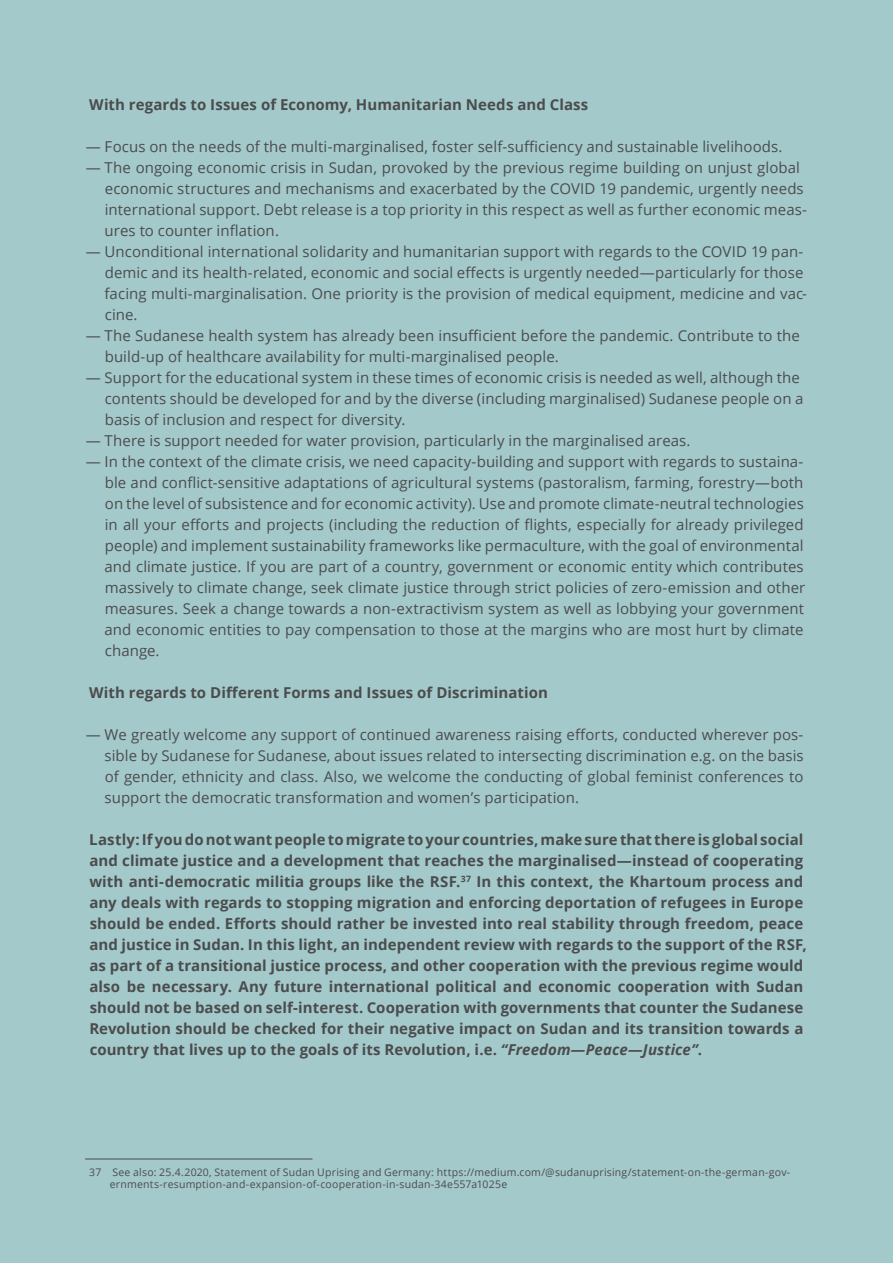
<style>
.page{position:relative;width:893px;height:1263px;background:#a4c9cb}
.page>*{position:absolute;margin:0;border:0;box-sizing:border-box;transform-origin:0 0}
.t1{font:15px/21px "Open Sans";letter-spacing:.005em;color:#4b4c4d}
.t2{font:700 15px/21px "Open Sans";letter-spacing:.005em;color:#4b4c4d}
.t3{font:10.5px/12px "Open Sans";letter-spacing:.02em;color:#4b4c4d}
.s1{font-style:italic}
</style>
<div class="page">
<hr style="left:85px;top:1159px;width:228px;height:1px;background:#4b4c4d">
<p class="t2" style="left:89px;top:94px;width:501px">With regards to Issues of Economy, Humanitarian Needs and Class</p>
<p class="t1" style="left:86px;top:136px;width:698px">— Focus on the needs of the multi-marginalised, foster self-sufficiency and sustainable livelihoods.</p>
<p class="t1" style="left:105px;top:157px;width:704px;text-indent:-19px">— The ongoing economic crisis in Sudan, provoked by the previous regime building on unjust global economic structures and mechanisms and exacerbated by the COVID 19 pandemic, urgently needs international support. Debt release is a top priority in this respect as well as further economic meas&shy;ures to counter inflation.</p>
<p class="t1" style="left:104px;top:241px;width:704px;text-indent:-19px">— Unconditional international solidarity and humanitarian support with regards to the COVID 19 pan&shy;demic and its health-related, economic and social effects is urgently needed—particularly for those facing multi-marginalisation. One priority is the provision of medical equipment, medicine and vac&shy;cine.</p>
<p class="t1" style="left:105px;top:325px;width:697px;text-indent:-19px">— The Sudanese health system has already been insufficient before the pandemic. Contribute to the build-up of healthcare availability for multi-marginalised people.</p>
<p class="t1" style="left:105px;top:367px;width:700px;text-indent:-19px">— Support for the educational system in these times of economic crisis is needed as well, although the contents should be developed for and by the diverse (including marginalised) Sudanese people on a basis of inclusion and respect for diversity.</p>
<p class="t1" style="left:86px;top:430px;width:606px">— There is support needed for water provision, particularly in the marginalised areas.</p>
<p class="t1" style="left:105px;top:451px;width:702px;text-indent:-19px">— In the context of the climate crisis, we need capacity-building and support with regards to sustaina&shy;ble and conflict-sensitive adaptations of agricultural systems (pastoralism, farming, forestry—both on the level of subsistence and for economic activity). Use and promote climate-neutral technologies in all your efforts and projects (including the reduction of flights, especially for already privileged people) and implement sustainability frameworks like permaculture, with the goal of environmental and climate justice. If you are part of a country, government or economic entity which contributes massively to climate change, seek climate justice through strict policies of zero-emission and other measures. Seek a change towards a non-extractivism system as well as lobbying your government and economic entities to pay compensation to those at the margins who are most hurt by climate change.</p>
<p class="t2" style="left:89px;top:682px;width:460px">With regards to Different Forms and Issues of Discrimination</p>
<p class="t1" style="left:105px;top:724px;width:701px;text-align:justify;text-indent:-19px">— We greatly welcome any support of continued awareness raising efforts, conducted wherever pos&shy;sible by Sudanese for Sudanese, about issues related to intersecting discrimination e.g. on the basis of gender, ethnicity and class. Also, we welcome the conducting of global feminist conferences to support the democratic transformation and women’s participation.</p>
<p class="t2" style="left:89px;top:829px;width:719px">Lastly: If you do not want people to migrate to your countries, make sure that there is global social and climate justice and a development that reaches the marginalised—instead of cooperating with anti-democratic militia groups like the RSF.<sup>37</sup> In this context, the Khartoum process and any deals with regards to stopping migration and enforcing deportation of refugees in Europe should be ended. Efforts should rather be invested into real stability through freedom, peace and justice in Sudan. In this light, an independent review with regards to the support of the RSF, as part of a transitional justice process, and other cooperation with the previous regime would also be necessary. Any future international political and economic cooperation with Sudan should not be based on self-interest. Cooperation with governments that counter the Sudanese Revolution should be checked for their negative impact on Sudan and its transition towards a country that lives up to the goals of its Revolution, i.e. <span class="s1">“Freedom—Peace—Justice”</span>.</p>
<p class="t3" style="left:110px;top:1166px;width:682px;text-indent:-21px">37 See also: 25.4.2020, Statement of Sudan Uprising and Germany: https://medium.com/@sudanuprising/statement-on-the-german-gov&shy;ernments-resumption-and-expansion-of-cooperation-in-sudan-34e557a1025e</p>
</div>
